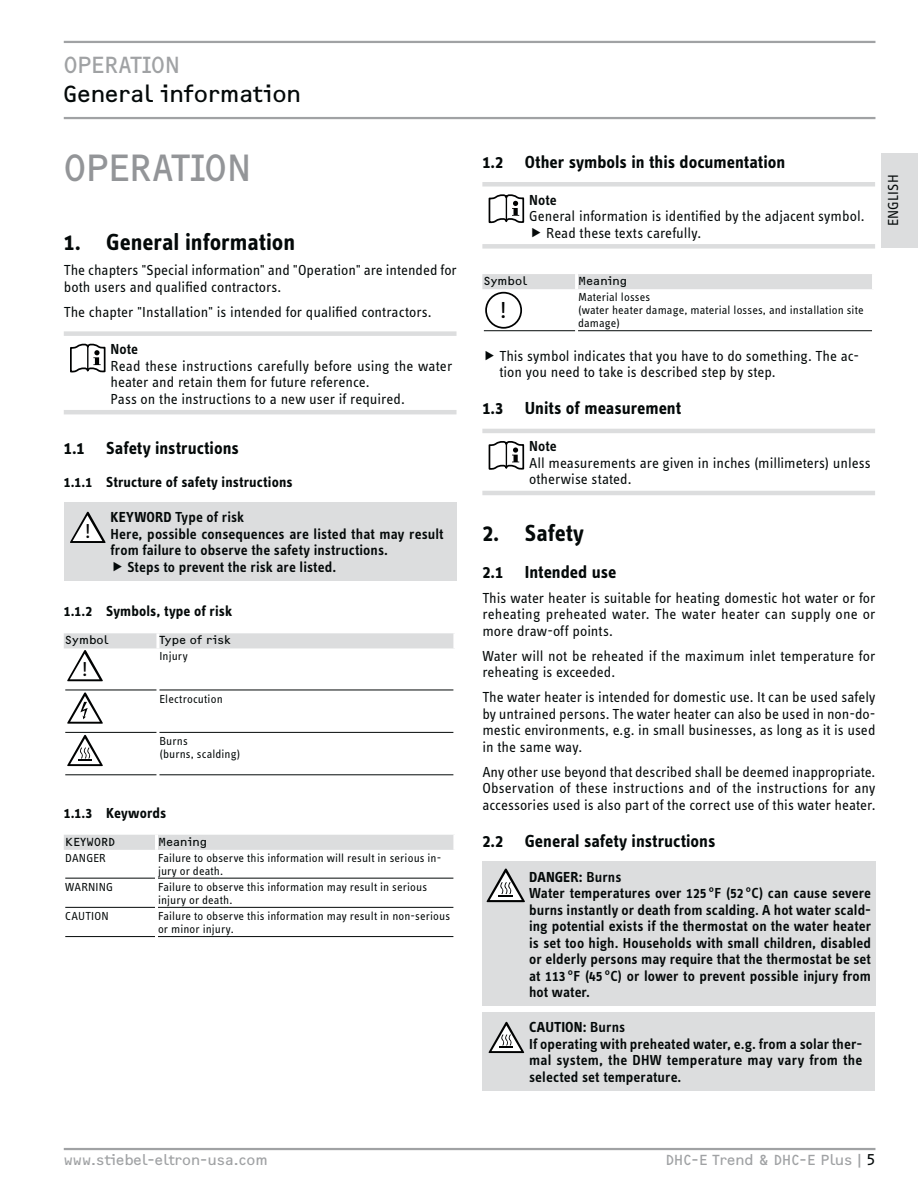
<style>
.page{position:relative;width:918px;height:1188px;background:#fff}
.page>*{position:absolute;margin:0;border:0;box-sizing:border-box;transform-origin:0 0}
.t1{font:39px "F2 FOCR Bczyk Com";letter-spacing:-.02em;color:#939598}
.t2{font:700 24px "STE Info Text";letter-spacing:-.005em;color:#040909}
.t3{font:24px "F2 FOCR Bczyk Com";color:#040909}
.t4{font:24px "F2 FOCR Bczyk Com";letter-spacing:-.015em;color:#a0a2a4}
.t5{font:24px "STE Info Text";color:#010202}
.t6{font:20.85px "STE Info Text";color:#010202}
.t7{font:700 18px "STE Info Text";color:#040909}
.t8{font:15px/16.5px "STE Info Text";color:#040909}
.t9{font:600 15px/16.5px "STE Info Text";letter-spacing:.005em;color:#040909}
.t10{font:700 15px "STE Info Text";letter-spacing:.01em;color:#040909}
.t11{font:15px "F2 FOCR Bczyk Com";color:#a0a2a4}
.t12{font:12px/13.2px "STE Info Text";letter-spacing:.01em;color:#040909}
.t13{font:12px "F2 FOCR Bczyk Com";letter-spacing:.015em;color:#040909}
.s1{font-weight:700}
.s2{color:#040909}
</style>
<div class="page">
<hr style="left:64px;top:41px;width:811px;height:2px;background:#a0a2a4">
<hr style="left:64px;top:117px;width:811px;height:2px;background:#a0a2a4">
<div style="left:882px;top:153px;width:36px;height:95px;background:#dcddde"></div>
<hr style="left:64px;top:1148px;width:811px;height:2px;background:#a0a2a4">
<div style="left:64px;top:331px;width:393px;height:5px;background:#dcddde"></div>
<hr style="left:64px;top:410px;width:393px;height:4px;background:#dcddde">
<svg style="left:70px;top:344px;width:36px;height:28px"></svg>
<div style="left:64px;top:502px;width:393px;height:78px;background:#dcddde"></div>
<svg style="left:70px;top:512px;width:36px;height:31px"></svg>
<hr style="left:65px;top:690px;width:91px;height:1px;background:#040909">
<hr style="left:159px;top:690px;width:294px;height:1px;background:#040909">
<hr style="left:65px;top:732px;width:91px;height:1px;background:#040909">
<hr style="left:159px;top:732px;width:294px;height:1px;background:#040909">
<hr style="left:65px;top:774px;width:91px;height:1px;background:#040909">
<hr style="left:159px;top:774px;width:294px;height:1px;background:#040909">
<div style="left:64px;top:835px;width:389px;height:15px;background:#dcddde"></div>
<hr style="left:155px;top:835px;width:3px;height:15px;background:#fff">
<hr style="left:65px;top:878px;width:90px;height:1px;background:#040909">
<hr style="left:158px;top:878px;width:295px;height:1px;background:#040909">
<hr style="left:65px;top:907px;width:90px;height:1px;background:#040909">
<hr style="left:158px;top:907px;width:295px;height:1px;background:#040909">
<hr style="left:65px;top:936px;width:90px;height:1px;background:#040909">
<hr style="left:158px;top:936px;width:295px;height:1px;background:#040909">
<div style="left:482px;top:182px;width:393px;height:5px;background:#dcddde"></div>
<div style="left:482px;top:244px;width:393px;height:5px;background:#dcddde"></div>
<svg style="left:489px;top:194px;width:35px;height:29px"></svg>
<div style="left:482px;top:274px;width:390px;height:15px;background:#dcddde"></div>
<hr style="left:575px;top:274px;width:3px;height:15px;background:#fff">
<hr style="left:484px;top:330px;width:91px;height:1px;background:#040909">
<hr style="left:578px;top:330px;width:294px;height:1px;background:#040909">
<hr style="left:482px;top:429px;width:393px;height:4px;background:#dcddde">
<hr style="left:482px;top:491px;width:393px;height:4px;background:#dcddde">
<svg style="left:489px;top:441px;width:35px;height:29px"></svg>
<div style="left:482px;top:861px;width:393px;height:145px;background:#dcddde"></div>
<svg style="left:487px;top:869px;width:38px;height:33px"></svg>
<div style="left:482px;top:1012px;width:393px;height:78px;background:#dcddde"></div>
<svg style="left:489px;top:1022px;width:35px;height:31px"></svg>
<svg style="left:64px;top:633px;width:390px;height:48px"></svg>
<svg style="left:67px;top:692px;width:36px;height:32px"></svg>
<svg style="left:67px;top:735px;width:36px;height:31px"></svg>
<div style="left:485px;top:292px;width:37px;height:37px;border:2px solid #010202;border-radius:50%"></div>
<h2 class="t4" style="left:64px;top:56px;width:118px">OPERATION</h2>
<h2 class="t3" style="left:64px;top:85px;width:239px">General information</h2>
<h1 class="t1" style="left:64px;top:153px;width:190px">OPERATION</h1>
<h2 class="t2" style="left:64px;top:233px;width:233px">1. General information</h2>
<p class="t8" style="left:64px;top:264px;width:395px">The chapters "Special information" and "Operation" are intended for both users and qualified contractors.</p>
<p class="t8" style="left:64px;top:305px;width:369px">The chapter "Installation" is intended for qualified contractors.</p>
<p class="t9" style="left:111px;top:342px;width:29px">Note</p>
<p class="t8" style="left:111px;top:359px;width:343px">Read these instructions carefully before using the water heater and retain them for future reference.<br>Pass on the instructions to a new user if required.</p>
<p class="t7" style="left:64px;top:441px;width:177px">1.1 Safety instructions</p>
<p class="t10" style="left:64px;top:477px;width:230px">1.1.1 Structure of safety instructions</p>
<h3 class="t6" style="left:85px;top:523px;width:8px">!</h3>
<p class="t9" style="left:111px;top:511px;width:135px"><span class="s1">KEYWORD</span> Type of risk</p>
<p class="t9" style="left:111px;top:527px;width:335px">Here, possible consequences are listed that may result</p>
<p class="t9" style="left:111px;top:544px;width:279px">from failure to observe the safety instructions.</p>
<p class="t9" style="left:128px;top:560px;width:210px">Steps to prevent the risk are listed.</p>
<p class="t10" style="left:64px;top:606px;width:170px">1.1.2 Symbols, type of risk</p>
<p class="t13" style="left:65px;top:635px;width:45px">Symbol</p>
<p class="t13" style="left:159px;top:635px;width:73px">Type of risk</p>
<p class="t12" style="left:159px;top:651px;width:30px">Injury</p>
<p class="t12" style="left:159px;top:693px;width:65px">Electrocution</p>
<p class="t12" style="left:159px;top:736px;width:83px">Burns<br>(burns, scalding)</p>
<h3 class="t6" style="left:82px;top:662px;width:8px">!</h3>
<p class="t10" style="left:64px;top:807px;width:104px">1.1.3 Keywords</p>
<p class="t13" style="left:65px;top:837px;width:51px">KEYWORD</p>
<p class="t13" style="left:158px;top:837px;width:51px">Meaning</p>
<p class="t12" style="left:65px;top:852px;width:42px">DANGER</p>
<p class="t12" style="left:158px;top:852px;width:285px">Failure to observe this information will result in serious in&shy;jury or death.</p>
<p class="t12" style="left:65px;top:881px;width:49px">WARNING</p>
<p class="t12" style="left:158px;top:881px;width:271px">Failure to observe this information may result in serious injury or death.</p>
<p class="t12" style="left:65px;top:911px;width:45px">CAUTION</p>
<p class="t12" style="left:158px;top:911px;width:294px">Failure to observe this information may result in non-serious or minor injury.</p>
<p class="t7" style="left:482px;top:155px;width:304px">1.2 Other symbols in this documentation</p>
<p class="t9" style="left:529px;top:193px;width:29px">Note</p>
<p class="t8" style="left:546px;top:210px;width:320px;text-indent:-17px">General information is identified by the adjacent symbol.<br>Read these texts carefully.</p>
<p class="t13" style="left:484px;top:276px;width:45px">Symbol</p>
<p class="t13" style="left:578px;top:276px;width:51px">Meaning</p>
<p class="t12" style="left:578px;top:292px;width:287px">Material losses<br>(water heater damage, material losses, and installation site damage)</p>
<p class="t8" style="left:499px;top:349px;width:361px">This symbol indicates that you have to do something. The ac&shy;tion you need to take is described step by step.</p>
<p class="t7" style="left:482px;top:401px;width:200px">1.3 Units of measurement</p>
<p class="t9" style="left:529px;top:440px;width:29px">Note</p>
<p class="t8" style="left:529px;top:456px;width:343px">All measurements are given in inches (millimeters) unless otherwise stated.</p>
<h2 class="t2" style="left:482px;top:524px;width:103px">2. Safety</h2>
<p class="t7" style="left:482px;top:565px;width:136px">2.1 Intended use</p>
<p class="t8" style="left:482px;top:591px;width:395px;text-align:justify">This water heater is suitable for heating domestic hot water or for reheating preheated water. The water heater can supply one or more draw-off points.</p>
<p class="t8" style="left:482px;top:649px;width:394px">Water will not be reheated if the maximum inlet temperature for reheating is exceeded.</p>
<p class="t8" style="left:482px;top:691px;width:395px;text-align:justify">The water heater is intended for domestic use. It can be used safely by untrained persons. The water heater can also be used in non-do&shy;mestic environments, e.g. in small businesses, as long as it is used in the same way.</p>
<p class="t8" style="left:482px;top:765px;width:395px;text-align:justify">Any other use beyond that described shall be deemed inappropriate.<br>Observation of these instructions and of the instructions for any accessories used is also part of the correct use of this water heater.</p>
<p class="t7" style="left:482px;top:834px;width:235px">2.2 General safety instructions</p>
<p class="t9" style="left:529px;top:870px;width:344px"><span class="s1">DANGER:</span> Burns<br>Water temperatures over 125 °F (52 °C) can cause severe burns instantly or death from scalding. A hot water scald&shy;ing potential exists if the thermostat on the water heater is set too high. Households with small children, disabled or elderly persons may require that the thermostat be set at 113 °F (45 °C) or lower to prevent possible injury from hot water.</p>
<p class="t9" style="left:529px;top:1021px;width:335px"><span class="s1">CAUTION:</span> Burns<br>If operating with preheated water, e.g. from a solar ther&shy;mal system, the DHW temperature may vary from the selected set temperature.</p>
<h2 class="t5" style="left:500px;top:301px;width:9px">!</h2>
<p class="t8" style="left:886px;top:226px;width:53px;rotate:-90deg">ENGLISH</p>
<p class="t11" style="left:64px;top:1154px;width:206px">www.stiebel-eltron-usa.com</p>
<p class="t11" style="left:666px;top:1154px;width:211px">DHC-E Trend &amp; DHC-E Plus | <span class="s2">5</span></p>
</div>
